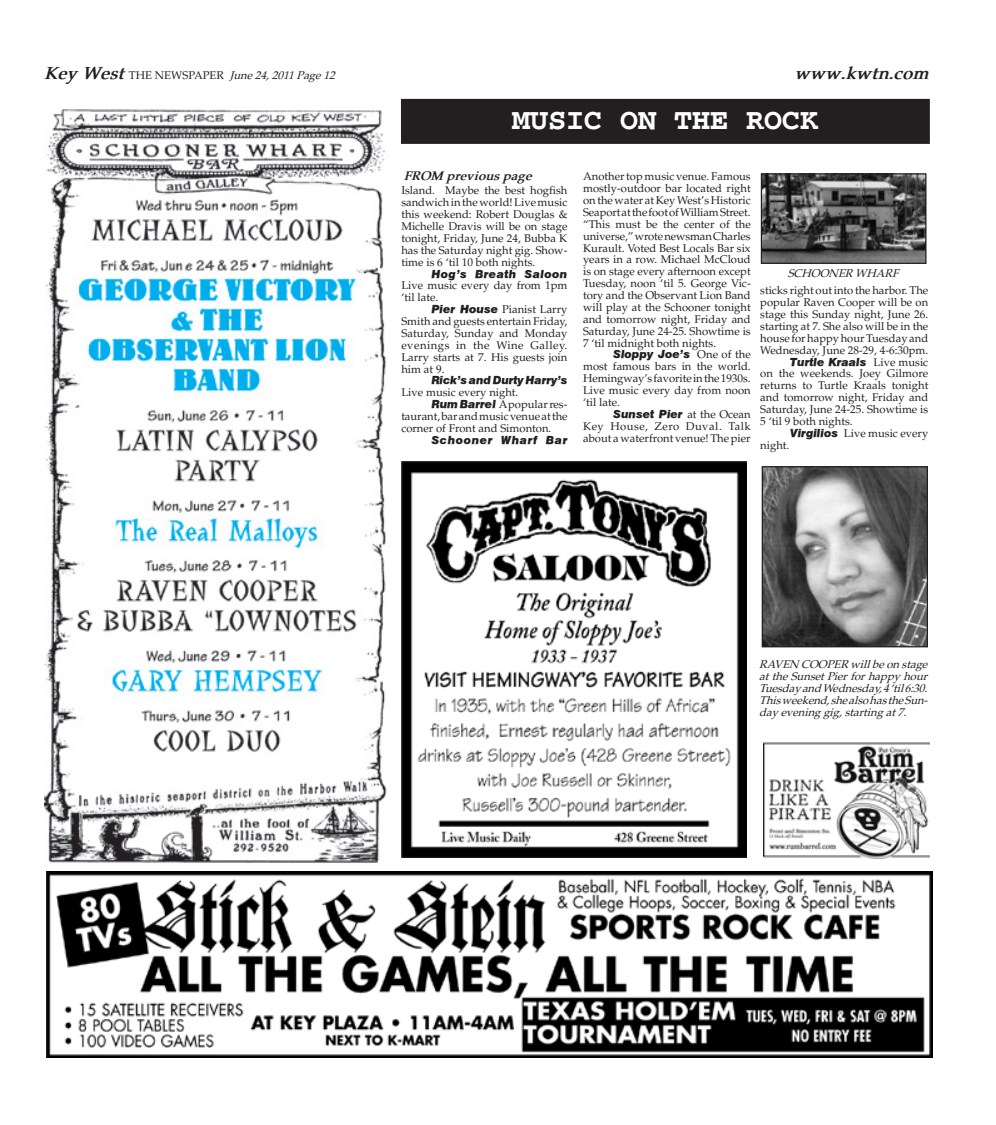
<style>
.page{position:relative;width:996px;height:1125px;background:#fff}
.page>*{position:absolute;margin:0;border:0;box-sizing:border-box;transform-origin:0 0}
.t1{font:700 30px "Courier";color:#fff}
.t2{font:italic 700 17.5px "Palatino";color:#231f20}
.t3{font:italic 700 12.5px "Palatino";color:#231f20}
.t4{font:11.25px/11.9px "Palatino";color:#231f20;text-align:justify}
.t5{font:italic 11.25px/11.9px "Palatino";color:#231f20;text-align:justify}
.t6{font:italic 11.25px "Geneva Blck";color:#231f20}
.t7{font:italic 11.25px "Geneva Blck";letter-spacing:.035em;color:#231f20}
.t8{font:italic 11.25px "Geneva Blck";letter-spacing:.055em;color:#231f20}
.s1{font-weight:700;font-size:17.5px}
.s2{font-style:normal}
.s3{font-family:"Geneva Blck";font-style:italic}
.s4{font-family:"Palatino";font-style:normal}
</style>
<div class="page">
<div style="left:401px;top:100px;width:528px;height:43px;background:#231f20"></div>
<div style="left:401px;top:99px;width:528px;height:45px;border:1px solid #231f20"></div>
<img style="left:47px;top:872px;width:885px;height:185px">
<img style="left:44px;top:109px;width:343px;height:754px">
<img style="left:401px;top:461px;width:345px;height:397px">
<img style="left:762px;top:175px;width:162px;height:87px">
<div style="left:760px;top:173px;width:166px;height:91px;border:1px solid #231f20"></div>
<img style="left:763px;top:742px;width:166px;height:117px">
<img style="left:763px;top:468px;width:163px;height:177px">
<div style="left:761px;top:466px;width:167px;height:181px;border:1px solid #231f20"></div>
<p class="t5" style="left:44px;top:70px;width:292px"><span class="s1">Key West</span> <span class="s2">THE NEWSPAPER</span> June 24, 2011 Page 12</p>
<h2 class="t2" style="left:794px;top:63px;width:135px">www.kwtn.com</h2>
<h1 class="t1" style="left:512px;top:103px;width:55px">MUSIC</h1>
<h1 class="t1" style="left:620px;top:103px;width:199px">ON THE ROCK</h1>
<p class="t3" style="left:404px;top:169px;width:129px">FROM previous page</p>
<p class="t4" style="left:401px;top:185px;width:168px">Island. Maybe the best hogfish sandwich in the world! Live music this weekend: Robert Douglas &amp; Michelle Dravis will be on stage tonight, Friday, June 24, Bubba K has the Saturday night gig. Show&shy;time is 6 ‘til 10 both nights.</p>
<p class="t7" style="left:431px;top:267px;width:138px">Hog’s Breath Saloon</p>
<p class="t4" style="left:401px;top:280px;width:167px">Live music every day from 1pm ‘til late.</p>
<p class="t4" style="left:401px;top:304px;width:168px;text-indent:30px"><span class="s3">Pier House</span> Pianist Larry Smith and guests entertain Friday, Saturday, Sunday and Monday evenings in the Wine Galley.<br>Larry starts at 7. His guests join him at 9.</p>
<p class="t6" style="left:431px;top:374px;width:138px">Rick’s and Durty Harry’s</p>
<p class="t4" style="left:401px;top:387px;width:119px">Live music every night.</p>
<p class="t4" style="left:431px;top:399px;width:138px"><span class="s3">Rum Barrel</span> A popular res-</p>
<p class="t4" style="left:401px;top:410px;width:168px">taurant, bar and music venue at the</p>
<p class="t4" style="left:401px;top:422px;width:151px">corner of Front and Simonton.</p>
<p class="t8" style="left:431px;top:433px;width:138px">Schooner Wharf Bar</p>
<p class="t4" style="left:583px;top:171px;width:169px">Another top music venue. Famous mostly-outdoor bar located right on the water at Key West’s Historic Seaport at the foot of William Street. “This must be the center of the universe,” wrote newsman Charles Kurault. Voted Best Locals Bar six years in a row. Michael McCloud is on stage every afternoon except Tuesday, noon ‘til 5. George Vic&shy;tory and the Observant Lion Band will play at the Schooner tonight and tomorrow night, Friday and Saturday, June 24-25. Showtime is 7 ‘til midnight both nights.</p>
<p class="t6" style="left:613px;top:348px;width:139px">Sloppy Joe’s <span class="s4">One of the</span></p>
<p class="t4" style="left:583px;top:361px;width:169px">most famous bars in the world.<br>Hemingway’s favorite in the 1930s.<br>Live music every day from noon ‘til late.</p>
<p class="t6" style="left:613px;top:407px;width:139px">Sunset Pier <span class="s4">at the Ocean</span></p>
<p class="t4" style="left:583px;top:420px;width:169px">Key House, Zero Duval. Talk about a waterfront venue! The pier</p>
<p class="t5" style="left:787px;top:268px;width:112px">SCHOONER WHARF</p>
<p class="t4" style="left:760px;top:285px;width:169px">sticks right out into the harbor. The popular Raven Cooper will be on stage this Sunday night, June 26. starting at 7. She also will be in the house for happy hour Tuesday and Wednesday, June 28-29, 4-6:30pm.</p>
<p class="t6" style="left:790px;top:355px;width:139px">Turtle Kraals <span class="s4">Live music</span></p>
<p class="t4" style="left:760px;top:368px;width:170px">on the weekends. Joey Gilmore returns to Turtle Kraals tonight and tomorrow night, Friday and Saturday, June 24-25. Showtime is 5 ‘til 9 both nights.</p>
<p class="t4" style="left:790px;top:427px;width:139px"><span class="s3">Virgilios</span> Live music every</p>
<p class="t4" style="left:760px;top:439px;width:31px">night.</p>
<p class="t5" style="left:759px;top:659px;width:170px">RAVEN COOPER will be on stage at the Sunset Pier for happy hour Tuesday and Wednesday, 4 ‘til 6:30.<br>This weekend, she also has the Sun&shy;day evening gig, starting at 7.</p>
</div>
